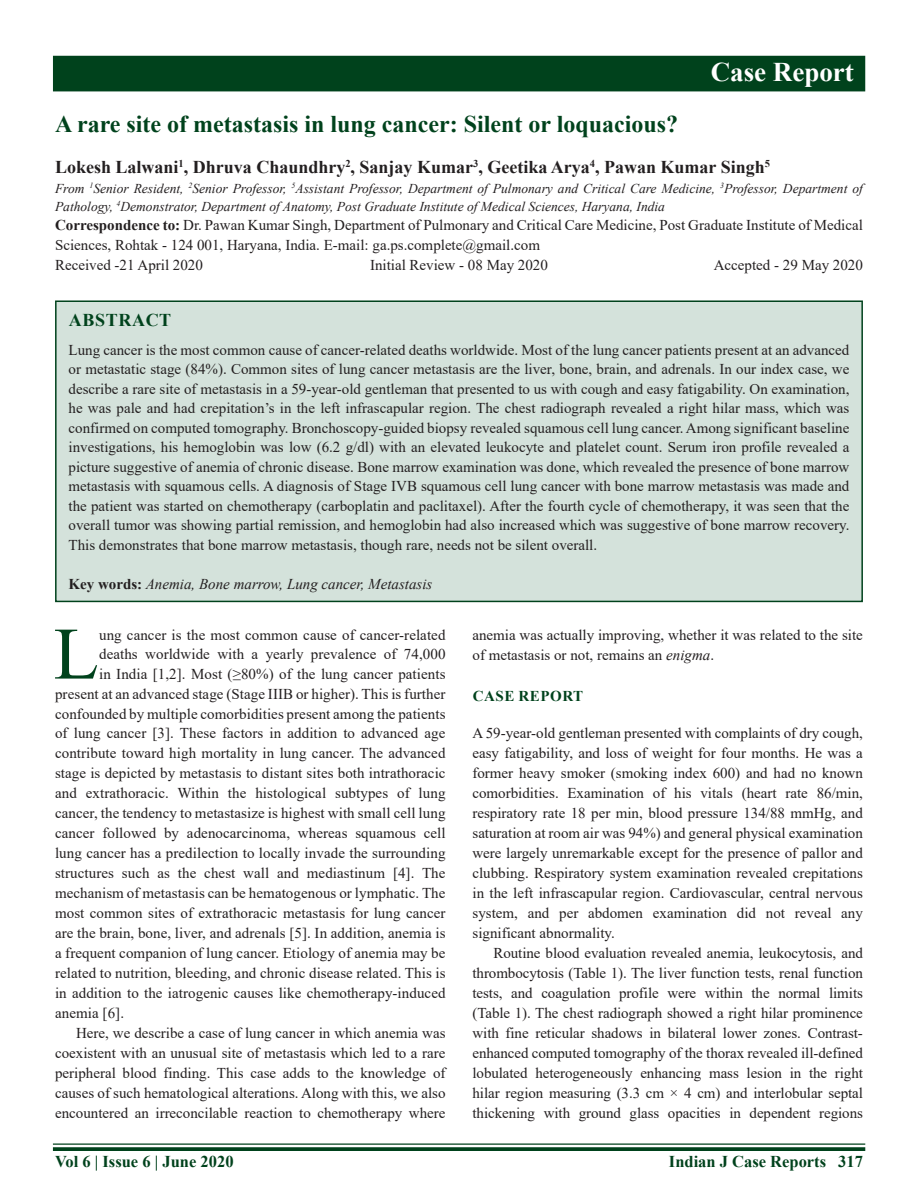
<style>
.page{position:relative;width:918px;height:1188px;background:#fff}
.page>*{position:absolute;margin:0;border:0;box-sizing:border-box;transform-origin:0 0}
.DROP_CAP_TX{font:73.95px "Times New Roman";color:#00421c}
.AH{font:700 27px "Times New Roman";color:#fff}
.AT{font:700 24px "Times New Roman";color:#00421c}
.AU{font:700 18px "Times New Roman";color:#231f20}
.ABSH{font:700 18px "Times New Roman";letter-spacing:.035em;color:#00421c}
.RF{font:700 16.5px "Times New Roman";color:#00421c}
.ABS{font:15px/19.5px "Times New Roman";color:#231f20;text-align:justify}
.DROP_CAP_TX-2{font:15px "Times New Roman";letter-spacing:.005em;color:#231f20}
.TX{font:15px/20px "Times New Roman";color:#231f20;text-align:justify}
.TXFL{font:15px/20px "Times New Roman";color:#231f20;text-align:justify}
.ADD{font:15px/19.5px "Times New Roman";color:#231f20}
.HIS{font:15px "Times New Roman";color:#231f20}
.KWD{font:italic 15px "Times New Roman";color:#231f20}
.t1{font:700 15px "Times New Roman";letter-spacing:.035em;color:#00421c}
.AFF{font:italic 13.5px/18px "Times New Roman";color:#231f20}
.s1{font-weight:700}
.s2{font-weight:700;font-style:normal}
.s3{font-style:italic}
</style>
<div class="page">
<hr style="left:53px;top:1143px;width:812px;height:2px;background:#00421c">
<svg style="left:53px;top:1147px;width:812px;height:4px;background:#0f4d29"></svg>
<div style="left:53px;top:56px;width:812px;height:35px;background:#00421c"></div>
<div style="left:56px;top:301px;width:806px;height:300px;background:#d4e2db"></div>
<div style="left:55px;top:300px;width:808px;height:302px;border:2px solid #00421c"></div>
<p class="AH" style="left:711px;top:52px;width:145px">Case Report</p>
<p class="AT" style="left:55px;top:106px;width:625px">A rare site of metastasis in lung cancer: Silent or loquacious?</p>
<p class="AU" style="left:55px;top:154px;width:717px">Lokesh Lalwani<sup>1</sup>, Dhruva Chaundhry<sup>2</sup>, Sanjay Kumar<sup>3</sup>, Geetika Arya<sup>4</sup>, Pawan Kumar Singh<sup>5</sup></p>
<p class="AFF" style="left:55px;top:179px;width:809px">From <sup>1</sup>Senior Resident, <sup>2</sup>Senior Professor, <sup>5</sup>Assistant Professor, Department of Pulmonary and Critical Care Medicine, <sup>3</sup>Professor, Department of<br>Pathology, <sup>4</sup>Demonstrator, Department of Anatomy, Post Graduate Institute of Medical Sciences, Haryana, India</p>
<p class="ADD" style="left:55px;top:215px;width:809px"><span class="s1">Correspondence to:</span> Dr. Pawan Kumar Singh, Department of Pulmonary and Critical Care Medicine, Post Graduate Institute of Medical<br>Sciences, Rohtak - 124 001, Haryana, India. E-mail: ga.ps.complete@gmail.com</p>
<p class="HIS" style="left:55px;top:254px;width:149px">Received -21 April 2020</p>
<p class="HIS" style="left:370px;top:254px;width:179px">Initial Review - 08 May 2020</p>
<p class="HIS" style="left:714px;top:254px;width:151px">Accepted - 29 May 2020</p>
<p class="ABSH" style="left:69px;top:307px;width:104px">ABSTRACT</p>
<p class="ABS" style="left:69px;top:339px;width:782px">Lung cancer is the most common cause of cancer-related deaths worldwide. Most of the lung cancer patients present at an advanced or metastatic stage (84%). Common sites of lung cancer metastasis are the liver, bone, brain, and adrenals. In our index case, we describe a rare site of metastasis in a 59-year-old gentleman that presented to us with cough and easy fatigability. On examination, he was pale and had crepitation’s in the left infrascapular region. The chest radiograph revealed a right hilar mass, which was confirmed on computed tomography. Bronchoscopy-guided biopsy revealed squamous cell lung cancer. Among significant baseline investigations, his hemoglobin was low (6.2 g/dl) with an elevated leukocyte and platelet count. Serum iron profile revealed a picture suggestive of anemia of chronic disease. Bone marrow examination was done, which revealed the presence of bone marrow metastasis with squamous cells. A diagnosis of Stage IVB squamous cell lung cancer with bone marrow metastasis was made and the patient was started on chemotherapy (carboplatin and paclitaxel). After the fourth cycle of chemotherapy, it was seen that the overall tumor was showing partial remission, and hemoglobin had also increased which was suggestive of bone marrow recovery.<br>This demonstrates that bone marrow metastasis, though rare, needs not be silent overall.</p>
<p class="KWD" style="left:69px;top:573px;width:365px"><span class="s2">Key words:</span> Anemia, Bone marrow, Lung cancer, Metastasis</p>
<p class="DROP_CAP_TX" style="left:54px;top:602px;width:47px">L</p>
<p class="DROP_CAP_TX-2" style="left:99px;top:624px;width:348px">ung cancer is the most common cause of cancer-related</p>
<p class="DROP_CAP_TX-2" style="left:99px;top:643px;width:348px">deaths worldwide with a yearly prevalence of 74,000</p>
<p class="DROP_CAP_TX-2" style="left:99px;top:663px;width:348px">in India [1,2]. Most (≥80%) of the lung cancer patients</p>
<p class="DROP_CAP_TX-2" style="left:55px;top:683px;width:392px">present at an advanced stage (Stage IIIB or higher). This is further</p>
<p class="DROP_CAP_TX-2" style="left:55px;top:703px;width:392px">confounded by multiple comorbidities present among the patients</p>
<p class="DROP_CAP_TX-2" style="left:55px;top:723px;width:392px">of lung cancer [3]. These factors in addition to advanced age</p>
<p class="DROP_CAP_TX-2" style="left:55px;top:743px;width:392px">contribute toward high mortality in lung cancer. The advanced</p>
<p class="DROP_CAP_TX-2" style="left:55px;top:763px;width:392px">stage is depicted by metastasis to distant sites both intrathoracic</p>
<p class="DROP_CAP_TX-2" style="left:55px;top:783px;width:392px">and extrathoracic. Within the histological subtypes of lung</p>
<p class="DROP_CAP_TX-2" style="left:55px;top:803px;width:392px">cancer, the tendency to metastasize is highest with small cell lung</p>
<p class="DROP_CAP_TX-2" style="left:55px;top:823px;width:392px">cancer followed by adenocarcinoma, whereas squamous cell</p>
<p class="DROP_CAP_TX-2" style="left:55px;top:843px;width:392px">lung cancer has a predilection to locally invade the surrounding</p>
<p class="DROP_CAP_TX-2" style="left:55px;top:863px;width:392px">structures such as the chest wall and mediastinum [4]. The</p>
<p class="DROP_CAP_TX-2" style="left:55px;top:883px;width:392px">mechanism of metastasis can be hematogenous or lymphatic. The</p>
<p class="DROP_CAP_TX-2" style="left:55px;top:903px;width:392px">most common sites of extrathoracic metastasis for lung cancer</p>
<p class="DROP_CAP_TX-2" style="left:55px;top:923px;width:392px">are the brain, bone, liver, and adrenals [5]. In addition, anemia is</p>
<p class="DROP_CAP_TX-2" style="left:55px;top:942px;width:392px">a frequent companion of lung cancer. Etiology of anemia may be</p>
<p class="DROP_CAP_TX-2" style="left:55px;top:962px;width:392px">related to nutrition, bleeding, and chronic disease related. This is</p>
<p class="DROP_CAP_TX-2" style="left:55px;top:982px;width:392px">in addition to the iatrogenic causes like chemotherapy-induced</p>
<p class="DROP_CAP_TX-2" style="left:55px;top:1002px;width:71px">anemia [6].</p>
<p class="TX" style="left:55px;top:1022px;width:392px;text-indent:21px">Here, we describe a case of lung cancer in which anemia was coexistent with an unusual site of metastasis which led to a rare peripheral blood finding. This case adds to the knowledge of causes of such hematological alterations. Along with this, we also encountered an irreconcilable reaction to chemotherapy where</p>
<p class="TX" style="left:472px;top:624px;width:392px">anemia was actually improving, whether it was related to the site of metastasis or not, remains an <span class="s3">enigma</span>.</p>
<h1 class="t1" style="left:473px;top:685px;width:112px">CASE REPORT</h1>
<p class="TXFL" style="left:472px;top:723px;width:392px">A 59-year-old gentleman presented with complaints of dry cough, easy fatigability, and loss of weight for four months. He was a former heavy smoker (smoking index 600) and had no known comorbidities. Examination of his vitals (heart rate 86/min, respiratory rate 18 per min, blood pressure 134/88 mmHg, and saturation at room air was 94%) and general physical examination were largely unremarkable except for the presence of pallor and clubbing. Respiratory system examination revealed crepitations in the left infrascapular region. Cardiovascular, central nervous system, and per abdomen examination did not reveal any significant abnormality.</p>
<p class="TX" style="left:472px;top:943px;width:392px;text-indent:21px">Routine blood evaluation revealed anemia, leukocytosis, and thrombocytosis (Table 1). The liver function tests, renal function tests, and coagulation profile were within the normal limits (Table 1). The chest radiograph showed a right hilar prominence with fine reticular shadows in bilateral lower zones. Contrast&shy;enhanced computed tomography of the thorax revealed ill-defined lobulated heterogeneously enhancing mass lesion in the right hilar region measuring (3.3 cm × 4 cm) and interlobular septal thickening with ground glass opacities in dependent regions</p>
<p class="RF" style="left:55px;top:1150px;width:180px">Vol 6 | Issue 6 | June 2020</p>
<p class="RF" style="left:669px;top:1150px;width:195px">Indian J Case Reports 317</p>
</div>
